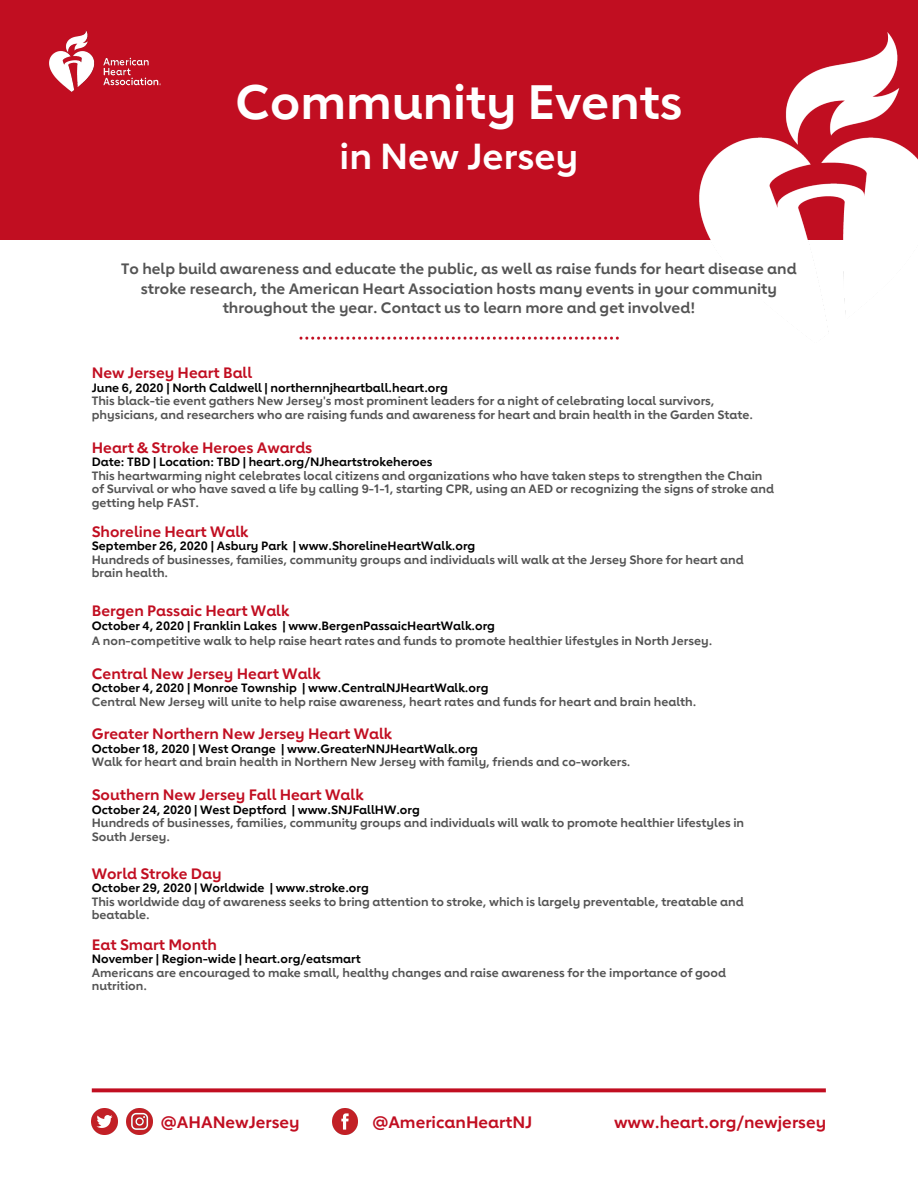
<style>
.page{position:relative;width:918px;height:1188px;background:#fff}
.page>*{position:absolute;margin:0;border:0;box-sizing:border-box;transform-origin:0 0}
.t1{font:700 48px "Lub Dub";color:#fff}
.t2{font:700 36px "Lub Dub";color:#fff}
.t3{font:700 16.5px "Lub Dub";color:#c10e21}
.t4{font:700 15px/19.2px "Lub Dub";color:#545454;text-align:center}
.t5{font:700 15px "Lub Dub";color:#c10e21}
.t6{font:700 12px/13.5px "Lub Dub";color:#545454}
.t7{font:700 12px "Lub Dub";color:#000}
</style>
<div class="page">
<div style="left:0;top:0;width:918px;height:240px;background:#c10e21"></div>
<img style="left:332px;top:1109px;width:26px;height:26px">
<img style="left:92px;top:1109px;width:26px;height:26px">
<img style="left:126px;top:1109px;width:26px;height:26px">
<img style="left:699px;top:32px;width:219px;height:300px">
<svg style="left:92px;top:1088px;width:734px;height:4px"></svg>
<img style="left:49px;top:31px;width:111px;height:61px">
<img style="left:299px;top:336px;width:320px;height:4px">
<h1 class="t1" style="left:236px;top:70px;width:448px">Community Events</h1>
<h2 class="t2" style="left:340px;top:133px;width:240px">in New Jersey</h2>
<p class="t4" style="left:121px;top:259px;width:677px">To help build awareness and educate the public, as well as raise funds for heart disease and stroke research, the American Heart Association hosts many events in your community throughout the year. Contact us to learn more and get involved!</p>
<p class="t5" style="left:92px;top:363px;width:162px">New Jersey Heart Ball</p>
<p class="t7" style="left:92px;top:380px;width:358px">June 6, 2020 | North Caldwell | northernnjheartball.heart.org</p>
<p class="t6" style="left:92px;top:394px;width:663px">This black-tie event gathers New Jersey's most prominent leaders for a night of celebrating local survivors, physicians, and researchers who are raising funds and awareness for heart and brain health in the Garden State.</p>
<p class="t5" style="left:92px;top:437px;width:222px">Heart &amp; Stroke Heroes Awards</p>
<p class="t7" style="left:92px;top:454px;width:342px">Date: TBD | Location: TBD | heart.org/NJheartstrokeheroes</p>
<p class="t6" style="left:92px;top:468px;width:684px">This heartwarming night celebrates local citizens and organizations who have taken steps to strengthen the Chain of Survival or who have saved a life by calling 9-1-1, starting CPR, using an AED or recognizing the signs of stroke and getting help FAST.</p>
<p class="t5" style="left:92px;top:522px;width:158px">Shoreline Heart Walk</p>
<p class="t7" style="left:92px;top:538px;width:385px">September 26, 2020 | Asbury Park | www.ShorelineHeartWalk.org</p>
<p class="t6" style="left:92px;top:553px;width:653px">Hundreds of businesses, families, community groups and individuals will walk at the Jersey Shore for heart and brain health.</p>
<p class="t5" style="left:92px;top:601px;width:199px">Bergen Passaic Heart Walk</p>
<p class="t7" style="left:92px;top:618px;width:405px">October 4, 2020 | Franklin Lakes | www.BergenPassaicHeartWalk.org</p>
<p class="t6" style="left:92px;top:634px;width:622px">A non-competitive walk to help raise heart rates and funds to promote healthier lifestyles in North Jersey.</p>
<p class="t5" style="left:92px;top:664px;width:230px">Central New Jersey Heart Walk</p>
<p class="t7" style="left:92px;top:680px;width:398px">October 4, 2020 | Monroe Township | www.CentralNJHeartWalk.org</p>
<p class="t6" style="left:92px;top:694px;width:606px">Central New Jersey will unite to help raise awareness, heart rates and funds for heart and brain health.</p>
<p class="t5" style="left:92px;top:724px;width:302px">Greater Northern New Jersey Heart Walk</p>
<p class="t7" style="left:92px;top:741px;width:388px">October 18, 2020 | West Orange | www.GreaterNNJHeartWalk.org</p>
<p class="t6" style="left:92px;top:755px;width:540px">Walk for heart and brain health in Northern New Jersey with family, friends and co-workers.</p>
<p class="t5" style="left:92px;top:785px;width:273px">Southern New Jersey Fall Heart Walk</p>
<p class="t7" style="left:92px;top:802px;width:330px">October 24, 2020 | West Deptford | www.SNJFallHW.org</p>
<p class="t6" style="left:92px;top:816px;width:654px">Hundreds of businesses, families, community groups and individuals will walk to promote healthier lifestyles in<br>South Jersey.</p>
<p class="t5" style="left:92px;top:864px;width:131px">World Stroke Day</p>
<p class="t7" style="left:92px;top:880px;width:279px">October 29, 2020 | Worldwide | www.stroke.org</p>
<p class="t6" style="left:92px;top:895px;width:653px">This worldwide day of awareness seeks to bring attention to stroke, which is largely preventable, treatable and beatable.</p>
<p class="t5" style="left:92px;top:935px;width:127px">Eat Smart Month</p>
<p class="t7" style="left:92px;top:951px;width:270px">November | Region-wide | heart.org/eatsmart</p>
<p class="t6" style="left:92px;top:966px;width:636px">Americans are encouraged to make small, healthy changes and raise awareness for the importance of good nutrition.</p>
<h3 class="t3" style="left:161px;top:1111px;width:140px">@AHANewJersey</h3>
<h3 class="t3" style="left:614px;top:1111px;width:214px">www.heart.org/newjersey</h3>
<h3 class="t3" style="left:372px;top:1111px;width:162px">@AmericanHeartNJ</h3>
</div>
